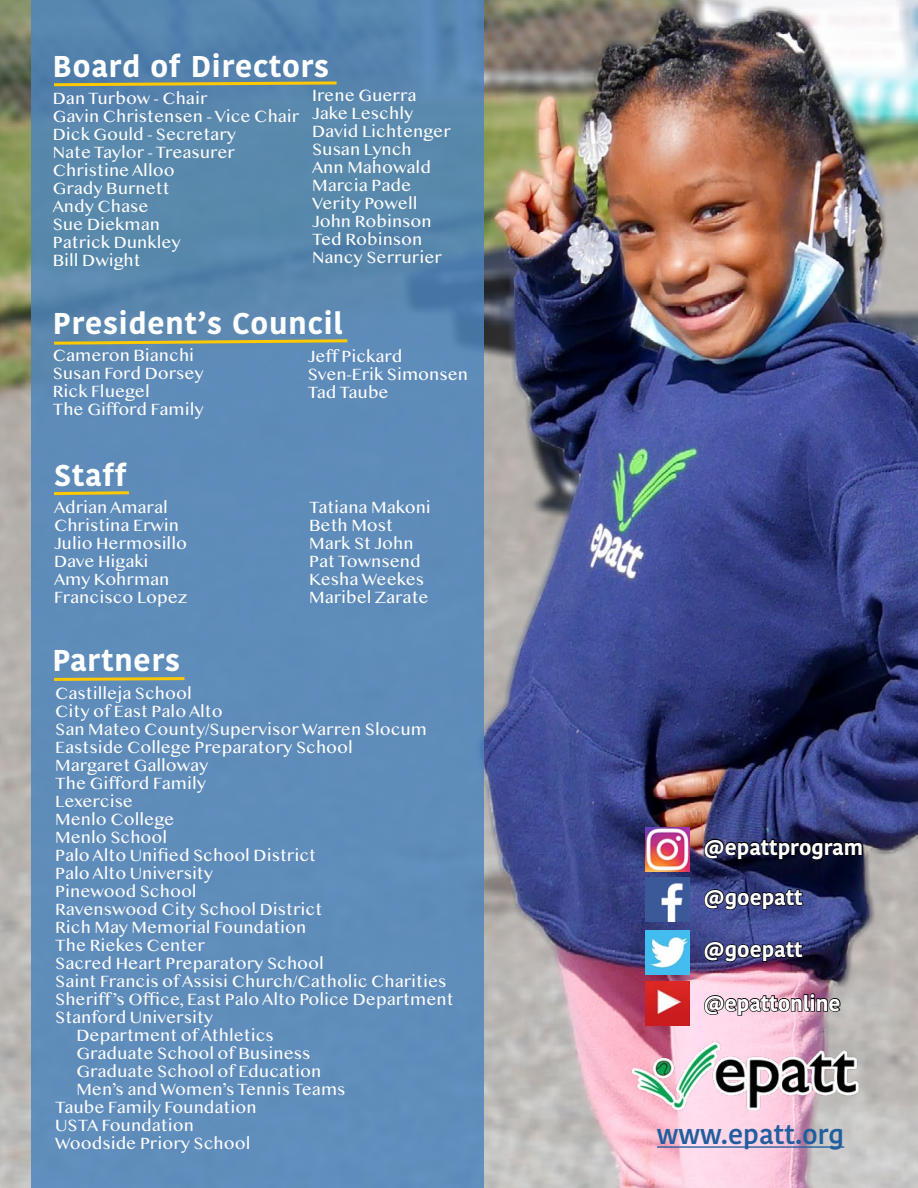
<style>
.page{position:relative;width:918px;height:1188px;background:#fff}
.page>*{position:absolute;margin:0;border:0;box-sizing:border-box;transform-origin:0 0}
.t1{font:700 30px "Kohinoor Devanagari";letter-spacing:.03em;color:#fff}
.t2{font:600 27px "Kohinoor Bangla";color:#215e9e}
.t3{font:700 21px "Kohinoor Bangla";color:#fff}
.t4{font:17.25px/18px "Malayalam MN";color:#fff}
</style>
<div class="page">
<img style="left:0;top:0;width:918px;height:1188px">
<div style="left:32px;top:0;width:452px;height:1188px;background:linear-gradient(to right,#5d8bb6,#5d8bb7)"></div>
<img style="left:623px;top:1035px;width:244px;height:81px">
<svg style="left:51px;top:80px;width:289px;height:8px;background:#929b6d"></svg>
<svg style="left:51px;top:338px;width:299px;height:8px;background:#98a071"></svg>
<svg style="left:51px;top:490px;width:81px;height:7px"></svg>
<svg style="left:51px;top:676px;width:137px;height:6px"></svg>
<svg style="left:703px;top:838px;width:160px;height:30px;background:#0d112b"></svg>
<svg style="left:703px;top:888px;width:101px;height:31px;background:#2d3467"></svg>
<svg style="left:703px;top:941px;width:101px;height:30px;background:#382851"></svg>
<svg style="left:703px;top:993px;width:138px;height:31px;background:#ab8c9a"></svg>
<img style="left:645px;top:827px;width:44px;height:44px">
<img style="left:645px;top:878px;width:44px;height:44px">
<img style="left:645px;top:930px;width:44px;height:44px">
<img style="left:645px;top:981px;width:44px;height:44px">
<hr style="left:657px;top:1146px;width:187px;height:2px;background:#215e9e">
<h1 class="t1" style="left:53px;top:40px;width:278px">Board of Directors</h1>
<p class="t4" style="left:53px;top:91px;width:248px">Dan Turbow - Chair<br>Gavin Christensen - Vice Chair<br>Dick Gould - Secretary<br>Nate Taylor - Treasurer<br>Christine Alloo<br>Grady Burnett<br>Andy Chase<br>Sue Diekman<br>Patrick Dunkley<br>Bill Dwight</p>
<p class="t4" style="left:312px;top:88px;width:140px">Irene Guerra<br>Jake Leschly<br>David Lichtenger<br>Susan Lynch<br>Ann Mahowald<br>Marcia Pade<br>Verity Powell<br>John Robinson<br>Ted Robinson<br>Nancy Serrurier</p>
<h1 class="t1" style="left:53px;top:297px;width:292px">President’s Council</h1>
<p class="t4" style="left:53px;top:348px;width:152px">Cameron Bianchi<br>Susan Ford Dorsey<br>Rick Fluegel<br>The Gifford Family</p>
<p class="t4" style="left:308px;top:349px;width:162px">Jeff Pickard<br>Sven-Erik Simonsen<br>Tad Taube</p>
<h1 class="t1" style="left:54px;top:448px;width:74px">Staff</h1>
<p class="t4" style="left:54px;top:500px;width:135px">Adrian Amaral<br>Christina Erwin<br>Julio Hermosillo<br>Dave Higaki<br>Amy Kohrman<br>Francisco Lopez</p>
<p class="t4" style="left:309px;top:500px;width:123px">Tatiana Makoni<br>Beth Most<br>Mark St John<br>Pat Townsend<br>Kesha Weekes<br>Maribel Zarate</p>
<h1 class="t1" style="left:52px;top:634px;width:129px">Partners</h1>
<p class="t4" style="left:55px;top:687px;width:138px">Castilleja School</p>
<p class="t4" style="left:55px;top:705px;width:169px">City of East Palo Alto</p>
<p class="t4" style="left:55px;top:723px;width:373px">San Mateo County/Supervisor Warren Slocum</p>
<p class="t4" style="left:55px;top:741px;width:299px">Eastside College Preparatory School</p>
<p class="t4" style="left:55px;top:759px;width:155px">Margaret Galloway</p>
<p class="t4" style="left:55px;top:776px;width:152px">The Gifford Family</p>
<p class="t4" style="left:55px;top:794px;width:79px">Lexercise</p>
<p class="t4" style="left:55px;top:812px;width:121px">Menlo College</p>
<p class="t4" style="left:55px;top:830px;width:114px">Menlo School</p>
<p class="t4" style="left:55px;top:848px;width:262px">Palo Alto Unified School District</p>
<p class="t4" style="left:55px;top:866px;width:159px">Palo Alto University</p>
<p class="t4" style="left:55px;top:884px;width:143px">Pinewood School</p>
<p class="t4" style="left:55px;top:902px;width:269px">Ravenswood City School District</p>
<p class="t4" style="left:55px;top:920px;width:253px">Rich May Memorial Foundation</p>
<p class="t4" style="left:55px;top:938px;width:151px">The Riekes Center</p>
<p class="t4" style="left:55px;top:956px;width:270px">Sacred Heart Preparatory School</p>
<p class="t4" style="left:55px;top:974px;width:393px">Saint Francis of Assisi Church/Catholic Charities</p>
<p class="t4" style="left:55px;top:992px;width:400px">Sheriff ’s Office, East Palo Alto Police Department</p>
<p class="t4" style="left:55px;top:1010px;width:159px">Stanford University</p>
<p class="t4" style="left:76px;top:1028px;width:199px">Department of Athletics</p>
<p class="t4" style="left:76px;top:1046px;width:236px">Graduate School of Business</p>
<p class="t4" style="left:76px;top:1064px;width:246px">Graduate School of Education</p>
<p class="t4" style="left:76px;top:1082px;width:271px">Men’s and Women’s Tennis Teams</p>
<p class="t4" style="left:55px;top:1100px;width:203px">Taube Family Foundation</p>
<p class="t4" style="left:55px;top:1118px;width:140px">USTA Foundation</p>
<p class="t4" style="left:55px;top:1136px;width:197px">Woodside Priory School</p>
<p class="t3" style="left:704px;top:829px;width:161px">@epattprogram</p>
<p class="t3" style="left:704px;top:879px;width:101px">@goepatt</p>
<p class="t3" style="left:704px;top:931px;width:101px">@goepatt</p>
<p class="t3" style="left:704px;top:985px;width:139px">@epattonline</p>
<h2 class="t2" style="left:657px;top:1112px;width:189px">www.epatt.org</h2>
</div>
